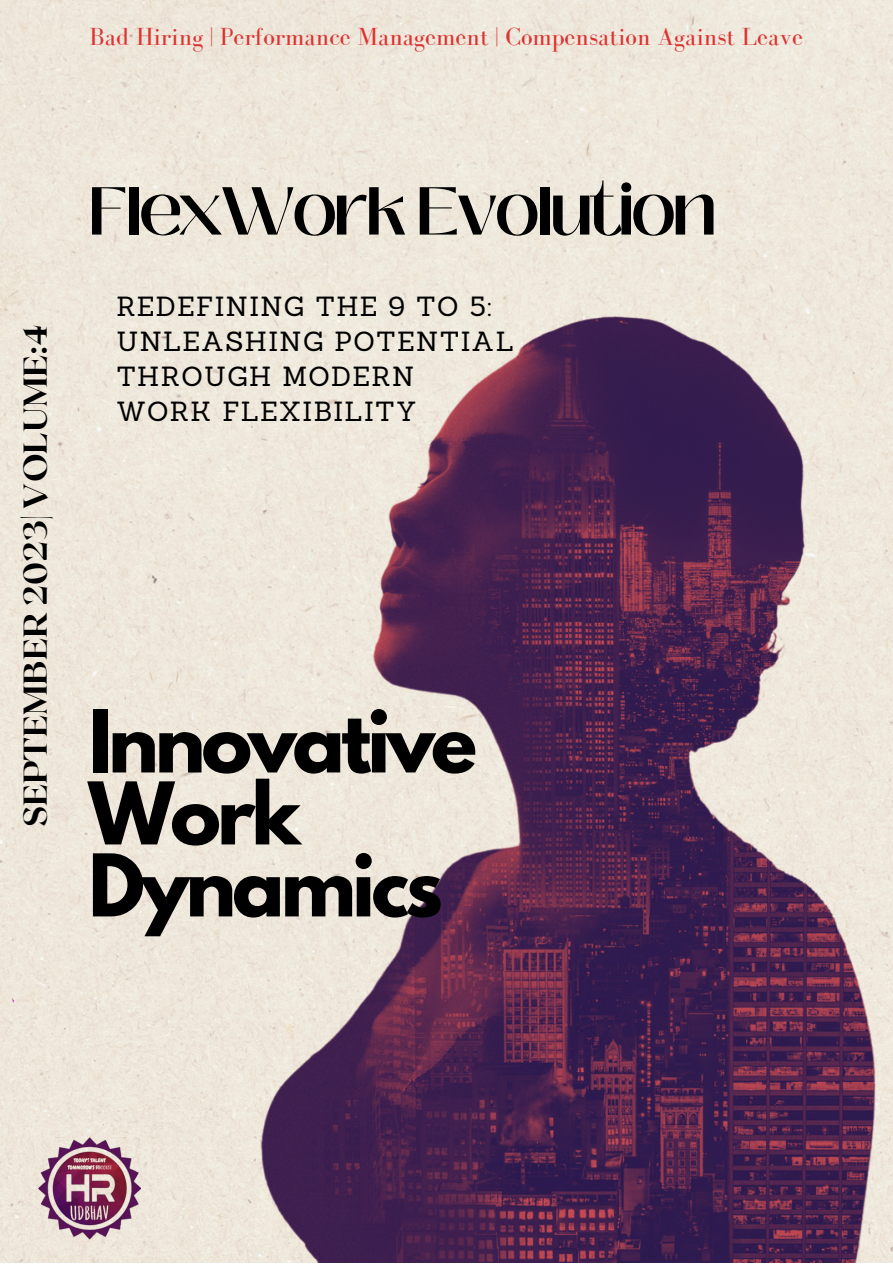
<style>
.page{position:relative;width:893px;height:1264px;background:#fff}
.page>*{position:absolute;margin:0;border:0;box-sizing:border-box;transform-origin:0 0}
.t1{font:700 76.35px "League Spartan";letter-spacing:-.05em;color:#000}
.t2{font:600 67.5px "Black Mango";letter-spacing:-.05em;color:#000}
.t3{font:800 33px "Roxborough CF";color:#000}
.t4{font:27px/34.8px "Sanchez";letter-spacing:.05em;color:#000}
.t5{font:25.5px "Bodoni FLF";color:#dc3332}
</style>
<div class="page">
<img style="left:0;top:0;width:892px;height:1261px">
<img style="left:39px;top:1137px;width:101px;height:102px">
<p class="t5" style="left:90px;top:22px;width:715px">Bad Hiring | Performance Management | Compensation Against Leave</p>
<p class="t3" style="left:14px;top:827px;width:504px;rotate:-90deg">SEPTEMBER 2023| VOLUME:4</p>
<p class="t2" style="left:88px;top:160px;width:630px">FlexWork Evolution</p>
<p class="t4" style="left:116px;top:289px;width:399px">REDEFINING THE 9 TO 5:<br>UNLEASHING POTENTIAL<br>THROUGH MODERN<br>WORK FLEXIBILITY</p>
<p class="t1" style="left:88px;top:703px;width:390px">Innovative</p>
<p class="t1" style="left:88px;top:775px;width:214px">Work</p>
<p class="t1" style="left:88px;top:847px;width:356px">Dynamics</p>
</div>
